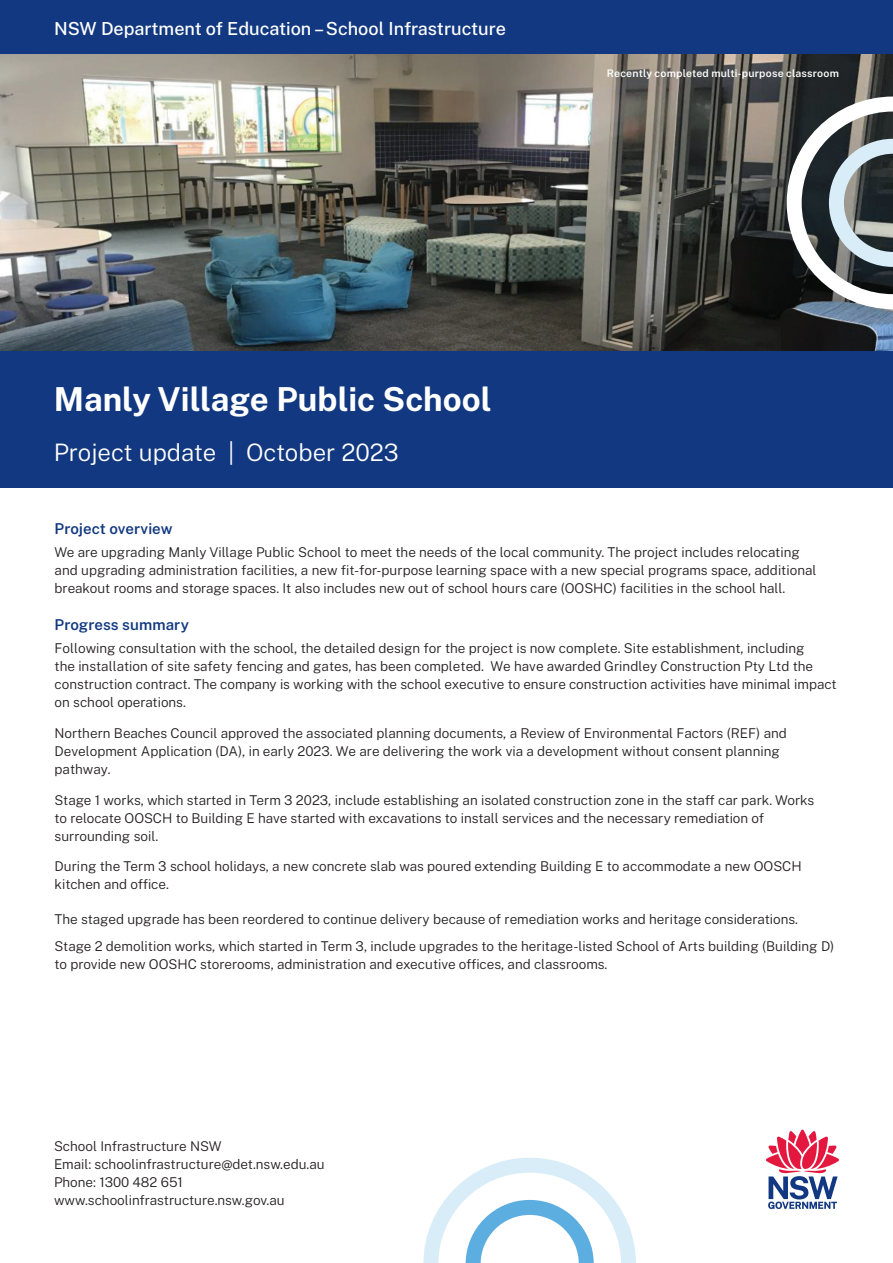
<style>
.page{position:relative;width:893px;height:1263px;background:#fff}
.page>*{position:absolute;margin:0;border:0;box-sizing:border-box;transform-origin:0 0}
.t1{font:700 33px "Public Sans";color:#fff}
.t2{font:300 24px "Public Sans";color:#fff}
.t3{font:500 18px "Public Sans";color:#fff}
.t4{font:600 15px "Public Sans";letter-spacing:.005em;color:#113880}
.t5{font:300 13.5px/18px "Public Sans";color:#231f20}
.t6{font:600 10.5px "Public Sans";letter-spacing:.02em;color:#fff}
</style>
<div class="page">
<div style="left:0;top:0;width:893px;height:54px;background:#113880"></div>
<svg style="left:766px;top:1130px;width:73px;height:79px"></svg>
<svg style="left:423px;top:1158px;width:213px;height:105px"></svg>
<img style="left:0;top:54px;width:893px;height:298px">
<div style="left:0;top:352px;width:893px;height:136px;background:#113880"></div>
<svg style="left:787px;top:97px;width:106px;height:212px"></svg>
<h3 class="t3" style="left:54px;top:17px;width:454px">NSW Department of Education – School Infrastructure</h3>
<p class="t6" style="left:607px;top:66px;width:233px">Recently completed multi-purpose classroom</p>
<h1 class="t1" style="left:54px;top:377px;width:439px">Manly Village Public School</h1>
<h2 class="t2" style="left:54px;top:436px;width:347px">Project update | October 2023</h2>
<p class="t4" style="left:55px;top:518px;width:119px">Project overview</p>
<p class="t5" style="left:55px;top:542px;width:763px">We are upgrading Manly Village Public School to meet the needs of the local community. The project includes relocating and upgrading administration facilities, a new fit-for-purpose learning space with a new special programs space, additional breakout rooms and storage spaces. It also includes new out of school hours care (OOSHC) facilities in the school hall.</p>
<p class="t4" style="left:55px;top:615px;width:136px">Progress summary</p>
<p class="t5" style="left:55px;top:639px;width:783px">Following consultation with the school, the detailed design for the project is now complete. Site establishment, including<br>the installation of site safety fencing and gates, has been completed. We have awarded Grindley Construction Pty Ltd the construction contract. The company is working with the school executive to ensure construction activities have minimal impact on school operations.</p>
<p class="t5" style="left:55px;top:723px;width:734px">Northern Beaches Council approved the associated planning documents, a Review of Environmental Factors (REF) and<br>Development Application (DA), in early 2023. We are delivering the work via a development without consent planning pathway.</p>
<p class="t5" style="left:55px;top:790px;width:761px">Stage 1 works, which started in Term 3 2023, include establishing an isolated construction zone in the staff car park. Works to relocate OOSCH to Building E have started with excavations to install services and the necessary remediation of surrounding soil.</p>
<p class="t5" style="left:55px;top:857px;width:748px">During the Term 3 school holidays, a new concrete slab was poured extending Building E to accommodate a new OOSCH kitchen and office.</p>
<p class="t5" style="left:55px;top:905px;width:781px;line-height:27.2px">The staged upgrade has been reordered to continue delivery because of remediation works and heritage considerations.<br>Stage 2 demolition works, which started in Term 3, include upgrades to the heritage-listed School of Arts building (Building D)</p>
<p class="t5" style="left:55px;top:954px;width:554px">to provide new OOSHC storerooms, administration and executive offices, and classrooms.</p>
<p class="t5" style="left:54px;top:1137px;width:272px">School Infrastructure NSW<br>Email: schoolinfrastructure@det.nsw.edu.au Phone: 1300 482 651 www.schoolinfrastructure.nsw.gov.au</p>
</div>
